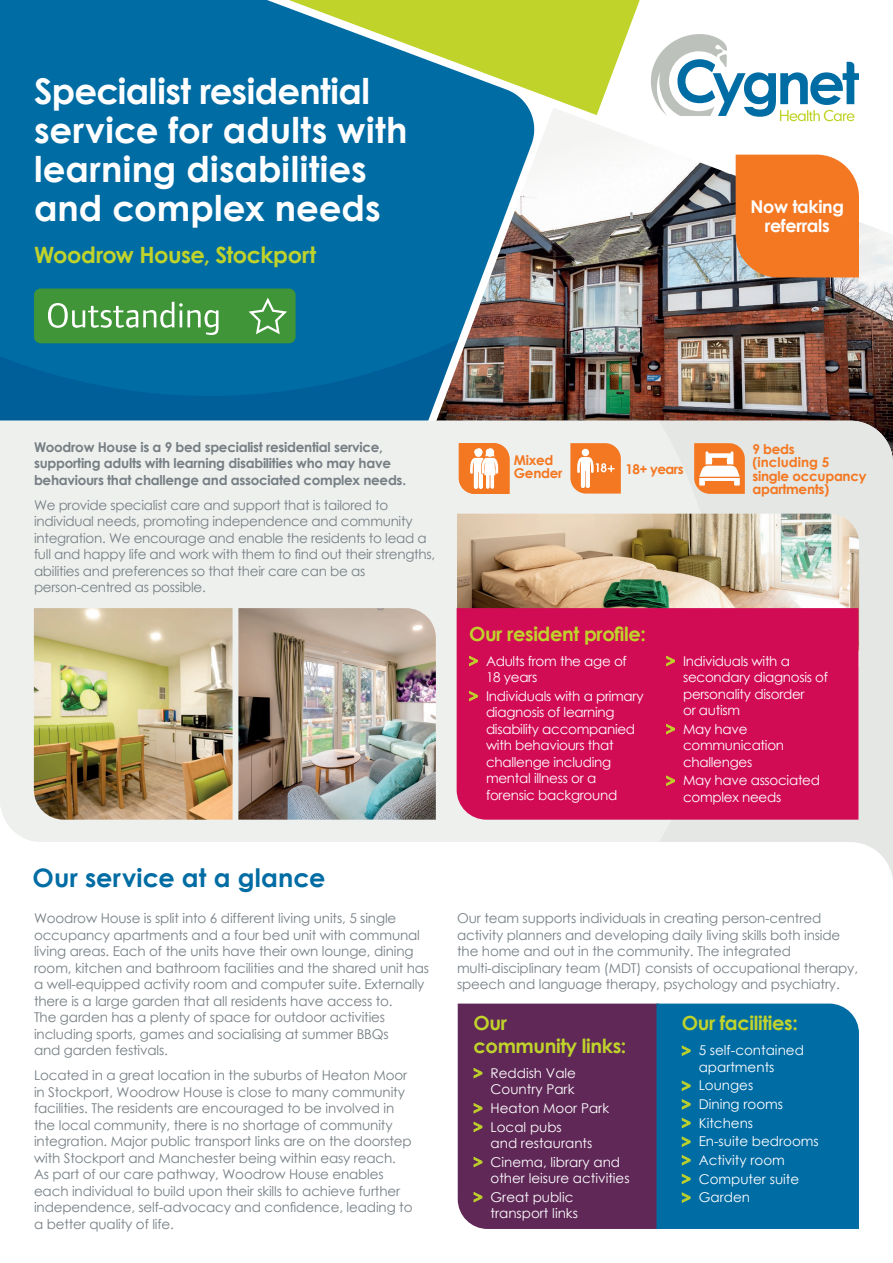
<style>
.page{position:relative;width:893px;height:1263px;background:#fff}
.page>*{position:absolute;margin:0;border:0;box-sizing:border-box;transform-origin:0 0}
.t1{font:700 35.55px/39px "Century Gothic";color:#fff}
.t2{font:700 25.5px "Century Gothic";letter-spacing:.005em;color:#006ca4}
.t3{font:700 22.5px "Century Gothic";letter-spacing:-.02em;color:#c0d32b}
.t4{font:700 19.5px/22.5px "Century Gothic";letter-spacing:-.02em;color:#c0d32b}
.t5{font:700 17.55px/19.5px "Century Gothic";letter-spacing:-.02em;color:#fff;text-align:center}
.t6{font:13.5px/16.5px "Century Gothic";letter-spacing:-.01em;color:#767f84}
.t7{font:13.5px/16.5px "Century Gothic";letter-spacing:-.02em;color:#fff}
.t8{font:13.5px/18.6px "Century Gothic";color:#fff}
.t9{font:700 13.5px/16.5px "Century Gothic";letter-spacing:-.02em;color:#767f84}
.t10{font:700 13.5px/13.5px "Century Gothic";letter-spacing:-.02em;color:#f47721}
.s1{font-family:"Avant Garde ITC";font-weight:600;font-size:18px;color:#c0d32b}
</style>
<div class="page">
<div style="left:0;top:0;width:425px;height:202px;background:#006ca4"></div>
<svg style="left:0;top:202px;width:425px;height:219px;background:#0069a1"></svg>
<svg style="left:701px;top:34px;width:158px;height:74px"></svg>
<svg style="left:215px;top:0;width:486px;height:115px"></svg>
<div style="left:0;top:421px;width:659px;height:421px;background:#eef0ee"></div>
<div style="left:659px;top:644px;width:234px;height:198px;background:#e4e7e4"></div>
<div style="left:457px;top:644px;width:401px;height:176px;background:#d20c54"></div>
<img style="left:34px;top:608px;width:199px;height:212px">
<img style="left:238px;top:608px;width:198px;height:212px">
<div style="left:458px;top:1003px;width:198px;height:226px;background:#5f2857"></div>
<div style="left:34px;top:288px;width:262px;height:55px;background:#3f9537;border-radius:7px"></div>
<svg style="left:48px;top:302px;width:170px;height:33px"></svg>
<svg style="left:249px;top:298px;width:38px;height:36px"></svg>
<div style="left:656px;top:1003px;width:203px;height:226px;background:#006ca4"></div>
<img style="left:425px;top:108px;width:468px;height:536px">
<h1 class="t1" style="left:34px;top:70px;width:375px">Specialist residential service for adults with learning disabilities and complex needs</h1>
<h3 class="t3" style="left:34px;top:238px;width:284px">Woodrow House, Stockport</h3>
<p class="t5" style="left:751px;top:196px;width:95px">Now taking referrals</p>
<p class="t9" style="left:34px;top:438px;width:374px">Woodrow House is a 9 bed specialist residential service, supporting adults with learning disabilities who may have behaviours that challenge and associated complex needs.</p>
<p class="t6" style="left:34px;top:496px;width:403px">We provide specialist care and support that is tailored to individual needs, promoting independence and community integration. We encourage and enable the residents to lead a full and happy life and work with them to find out their strengths, abilities and preferences so that their care can be as person-centred as possible.</p>
<p class="t10" style="left:514px;top:452px;width:50px">Mixed<br>Gender</p>
<p class="t10" style="left:625px;top:462px;width:60px">18+ years</p>
<p class="t10" style="left:752px;top:441px;width:116px">9 beds<br>(including 5 single occupancy apartments)</p>
<h3 class="t4" style="left:469px;top:621px;width:179px">Our resident profile:</h3>
<p class="t7" style="left:486px;top:652px;width:142px;text-indent:-17px"><span class="s1">&gt;</span> Adults from the age of<br>18 years</p>
<p class="t7" style="left:486px;top:687px;width:159px;text-indent:-17px"><span class="s1">&gt;</span> Individuals with a primary diagnosis of learning disability accompanied with behaviours that challenge including mental illness or a forensic background</p>
<p class="t7" style="left:683px;top:652px;width:146px;text-indent:-17px"><span class="s1">&gt;</span> Individuals with a secondary diagnosis of personality disorder<br>or autism</p>
<p class="t7" style="left:683px;top:720px;width:103px;text-indent:-17px"><span class="s1">&gt;</span> May have communication challenges</p>
<p class="t7" style="left:683px;top:772px;width:138px;text-indent:-17px"><span class="s1">&gt;</span> May have associated complex needs</p>
<h2 class="t2" style="left:33px;top:859px;width:294px">Our service at a glance</h2>
<p class="t6" style="left:34px;top:910px;width:397px">Woodrow House is split into 6 different living units, 5 single occupancy apartments and a four bed unit with communal living areas. Each of the units have their own lounge, dining room, kitchen and bathroom facilities and the shared unit has a well-equipped activity room and computer suite. Externally there is a large garden that all residents have access to.<br>The garden has a plenty of space for outdoor activities including sports, games and socialising at summer BBQs<br>and garden festivals.</p>
<p class="t6" style="left:34px;top:1067px;width:380px">Located in a great location in the suburbs of Heaton Moor in Stockport, Woodrow House is close to many community facilities. The residents are encouraged to be involved in the local community, there is no shortage of community integration. Major public transport links are on the doorstep with Stockport and Manchester being within easy reach.<br>As part of our care pathway, Woodrow House enables each individual to build upon their skills to achieve further independence, self-advocacy and confidence, leading to a better quality of life.</p>
<p class="t6" style="left:457px;top:910px;width:402px">Our team supports individuals in creating person-centred activity planners and developing daily living skills both inside the home and out in the community. The integrated multi-disciplinary team (MDT) consists of occupational therapy, speech and language therapy, psychology and psychiatry.</p>
<h3 class="t4" style="left:473px;top:1011px;width:154px">Our<br>community links:</h3>
<p class="t8" style="left:473px;top:1064px;width:104px;line-height:16.5px;text-align:right"><span class="s1">&gt;</span> Reddish Vale<br>Country Park</p>
<p class="t8" style="left:473px;top:1098px;width:137px"><span class="s1">&gt;</span> Heaton Moor Park <span class="s1">&gt;</span> Local pubs</p>
<p class="t8" style="left:473px;top:1134px;width:148px;text-indent:17px">and restaurants<br><span class="s1">&gt;</span> Cinema, library and</p>
<p class="t8" style="left:473px;top:1169px;width:158px;text-indent:17px">other leisure activities <span class="s1">&gt;</span> Great public</p>
<p class="t8" style="left:490px;top:1204px;width:89px">transport links</p>
<h3 class="t4" style="left:682px;top:1011px;width:118px">Our facilities:</h3>
<p class="t8" style="left:699px;top:1042px;width:107px;line-height:16.5px;text-indent:-17px"><span class="s1">&gt;</span> 5 self-contained apartments</p>
<p class="t8" style="left:682px;top:1076px;width:139px"><span class="s1">&gt;</span> Lounges<br><span class="s1">&gt;</span> Dining rooms<br><span class="s1">&gt;</span> Kitchens<br><span class="s1">&gt;</span> En-suite bedrooms <span class="s1">&gt;</span> Activity room<br><span class="s1">&gt;</span> Computer suite<br><span class="s1">&gt;</span> Garden</p>
</div>
